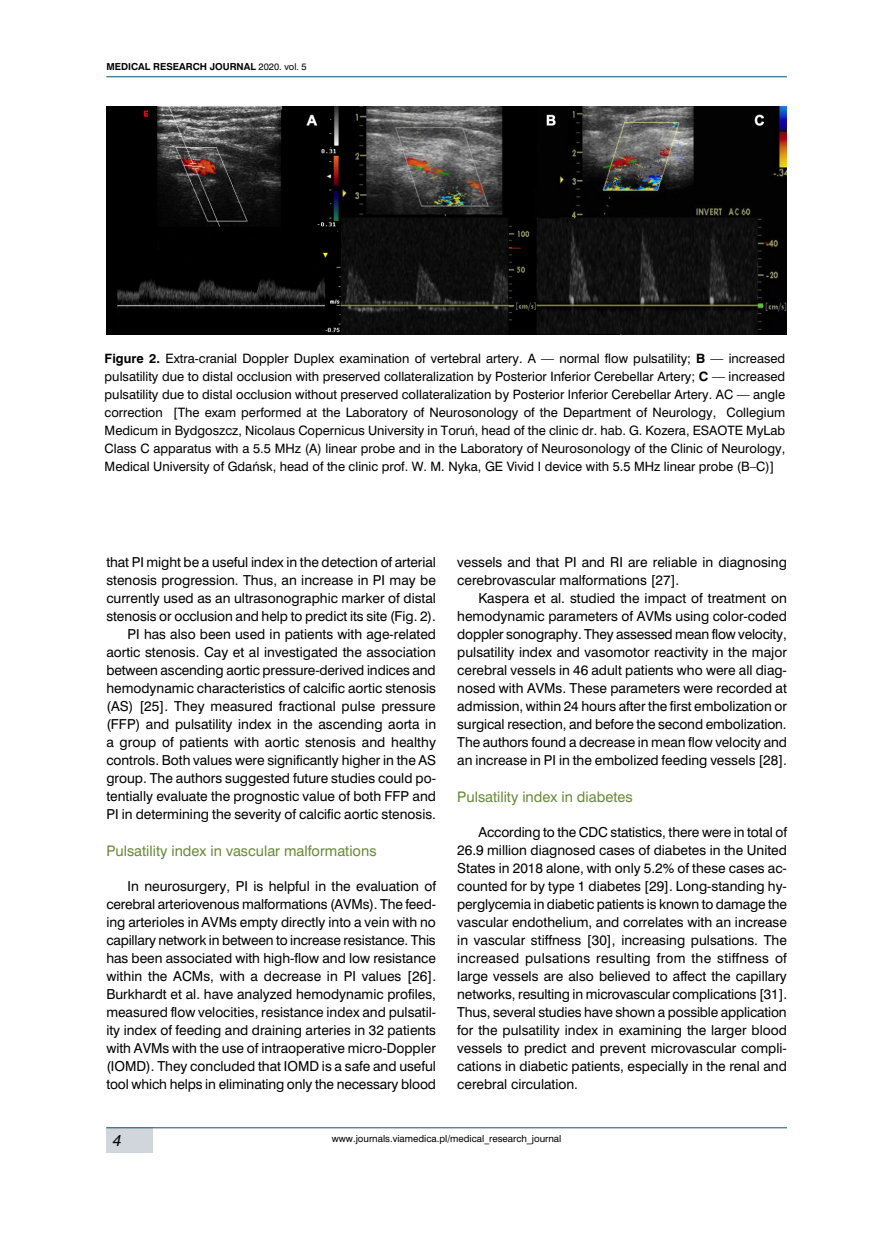
<style>
.page{position:relative;width:872px;height:1234px;background:#fff}
.page>*{position:absolute;margin:0;border:0;box-sizing:border-box;transform-origin:0 0}
.t1{font:italic 15px "Swis 721 PL";color:#000}
.t2{font:13.5px "Swis 721 PL";color:#698a38}
.t3{font:12.75px/18px "Swis 721 PL";color:#000;text-align:justify}
.t4{font:12px/18px "Swis 721 PL";color:#000;text-align:justify}
.t5{font:9px "Swis 721 PL";color:#000}
.t6{font:700 9px "Swis 721 PL";color:#000}
.s1{font-weight:400;font-size:8.7px}
.s2{font-weight:700}
</style>
<div class="page">
<div style="left:106px;top:1127px;width:47px;height:25px;background:#d1d6dd"></div>
<hr style="left:106px;top:76px;width:681px;height:1px;background:#00566a">
<hr style="left:106px;top:1127px;width:681px;height:1px;background:#00566a">
<img style="left:106px;top:106px;width:681px;height:228px">
<p class="t6" style="left:106px;top:61px;width:202px">MEDICAL RESEARCH JOURNAL <span class="s1">2020. vol. 5</span></p>
<p class="t4" style="left:105px;top:349px;width:682px"><span class="s2">Figure 2.</span> Extra-cranial Doppler Duplex examination of vertebral artery. A — normal flow pulsatility; <span class="s2">B</span> — increased pulsatility due to distal occlusion with preserved collateralization by Posterior Inferior Cerebellar Artery; <span class="s2">C</span> — increased pulsatility due to distal occlusion without preserved collateralization by Posterior Inferior Cerebellar Artery. AC — angle correction [The exam performed at the Laboratory of Neurosonology of the Department of Neurology, Collegium Medicum in Bydgoszcz, Nicolaus Copernicus University in Toruń, head of the clinic dr. hab. G. Kozera, ESAOTE MyLab Class C apparatus with a 5.5 MHz (A) linear probe and in the Laboratory of Neurosonology of the Clinic of Neurology, Medical University of Gdańsk, head of the clinic prof. W. M. Nyka, GE Vivid I device with 5.5 MHz linear probe (B–C)]</p>
<p class="t3" style="left:106px;top:553px;width:331px;text-align:right">that PI might be a useful index in the detection of arterial stenosis progression. Thus, an increase in PI may be currently used as an ultrasonographic marker of distal stenosis or occlusion and help to predict its site (Fig. 2).<br>PI has also been used in patients with age-related aortic stenosis. Cay et al investigated the association between ascending aortic pressure-derived indices and hemodynamic characteristics of calcific aortic stenosis (AS) [25]. They measured fractional pulse pressure (FFP) and pulsatility index in the ascending aorta in a group of patients with aortic stenosis and healthy controls. Both values were significantly higher in the AS group. The authors suggested future studies could po&shy;tentially evaluate the prognostic value of both FFP and PI in determining the severity of calcific aortic stenosis.</p>
<p class="t2" style="left:106px;top:841px;width:272px">Pulsatility index in vascular malformations</p>
<p class="t3" style="left:106px;top:876px;width:331px;text-indent:21px">In neurosurgery, PI is helpful in the evaluation of cerebral arteriovenous malformations (AVMs). The feed&shy;ing arterioles in AVMs empty directly into a vein with no capillary network in between to increase resistance. This has been associated with high-flow and low resistance within the ACMs, with a decrease in PI values [26].<br>Burkhardt et al. have analyzed hemodynamic profiles, measured flow velocities, resistance index and pulsatil&shy;ity index of feeding and draining arteries in 32 patients with AVMs with the use of intraoperative micro-Doppler (IOMD). They concluded that IOMD is a safe and useful tool which helps in eliminating only the necessary blood</p>
<p class="t3" style="left:457px;top:553px;width:331px">vessels and that PI and RI are reliable in diagnosing cerebrovascular malformations [27].</p>
<p class="t3" style="left:457px;top:589px;width:331px;text-indent:21px">Kaspera et al. studied the impact of treatment on hemodynamic parameters of AVMs using color-coded doppler sonography. They assessed mean flow velocity, pulsatility index and vasomotor reactivity in the major cerebral vessels in 46 adult patients who were all diag&shy;nosed with AVMs. These parameters were recorded at admission, within 24 hours after the first embolization or surgical resection, and before the second embolization.<br>The authors found a decrease in mean flow velocity and an increase in PI in the embolized feeding vessels [28].</p>
<p class="t2" style="left:457px;top:787px;width:177px">Pulsatility index in diabetes</p>
<p class="t3" style="left:457px;top:822px;width:331px;text-indent:21px">According to the CDC statistics, there were in total of 26.9 million diagnosed cases of diabetes in the United States in 2018 alone, with only 5.2% of these cases ac&shy;counted for by type 1 diabetes [29]. Long-standing hy&shy;perglycemia in diabetic patients is known to damage the vascular endothelium, and correlates with an increase in vascular stiffness [30], increasing pulsations. The increased pulsations resulting from the stiffness of large vessels are also believed to affect the capillary networks, resulting in microvascular complications [31].<br>Thus, several studies have shown a possible application for the pulsatility index in examining the larger blood vessels to predict and prevent microvascular compli&shy;cations in diabetic patients, especially in the renal and cerebral circulation.</p>
<p class="t1" style="left:113px;top:1130px;width:10px">4</p>
<p class="t5" style="left:332px;top:1132px;width:231px">www.journals.viamedica.pl/medical_research_journal</p>
</div>
